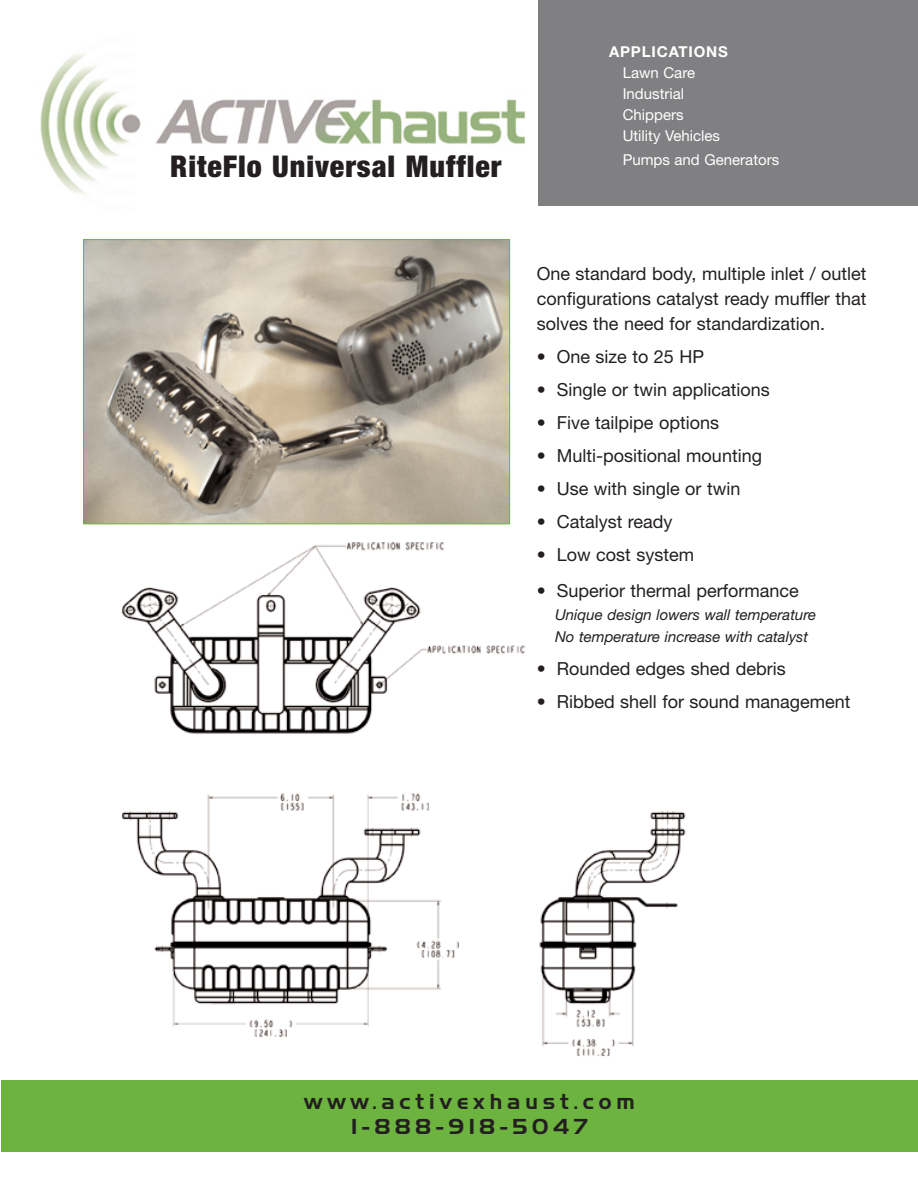
<style>
.page{position:relative;width:918px;height:1188px;background:#fff}
.page>*{position:absolute;margin:0;border:0;box-sizing:border-box;transform-origin:0 0}
.t1{font:900 condensed 30px "Helvetica Neue";letter-spacing:.03em;color:#231f20}
.t2{font:21px/25.2px "Handel Gothic BT";letter-spacing:.23em;color:#231f20;text-align:center}
.t3{font:18px/25.2px "Helvetica Neue";color:#231f20;text-align:justify}
.t4{font:italic 15px/22.5px "Helvetica Neue";color:#231f20}
.t5{font:15px/21px "Helvetica Neue";color:#fff}
.t6{font:700 15px "Helvetica Neue";letter-spacing:.055em;color:#fff}
</style>
<div class="page">
<img style="left:121px;top:542px;width:565px;height:514px">
<img style="left:40px;top:53px;width:485px;height:142px">
<div style="left:538px;top:0;width:380px;height:206px;background:#808083"></div>
<div style="left:2px;top:1080px;width:916px;height:72px;background:#6cb43f"></div>
<div style="left:535px;top:261px;width:380px;height:473px;background:#fff"></div>
<div style="left:169px;top:147px;width:351px;height:60px;background:#fff"></div>
<img style="left:85px;top:241px;width:423px;height:281px">
<div style="left:83px;top:239px;width:427px;height:285px;border:1px solid #6cb43f"></div>
<h1 class="t1" style="left:170px;top:148px;width:333px">RiteFlo Universal Muffler</h1>
<p class="t6" style="left:609px;top:42px;width:120px">APPLICATIONS</p>
<p class="t5" style="left:623px;top:62px;width:99px">Lawn Care<br>Industrial<br>Chippers<br>Utility Vehicles</p>
<p class="t5" style="left:623px;top:149px;width:158px">Pumps and Generators</p>
<p class="t3" style="left:537px;top:261px;width:331px">One standard body, multiple inlet / outlet configurations catalyst ready muffler that solves the need for standardization.</p>
<p class="t3" style="left:537px;top:344px;width:169px">• One size to 25 HP</p>
<p class="t3" style="left:537px;top:377px;width:235px">• Single or twin applications</p>
<p class="t3" style="left:537px;top:410px;width:184px">• Five tailpipe options</p>
<p class="t3" style="left:537px;top:443px;width:227px">• Multi-positional mounting</p>
<p class="t3" style="left:537px;top:476px;width:205px">• Use with single or twin</p>
<p class="t3" style="left:537px;top:509px;width:137px">• Catalyst ready</p>
<p class="t3" style="left:537px;top:542px;width:159px">• Low cost system</p>
<p class="t3" style="left:537px;top:578px;width:264px">• Superior thermal performance</p>
<p class="t4" style="left:555px;top:603px;width:263px">Unique design lowers wall temperature<br>No temperature increase with catalyst</p>
<p class="t3" style="left:537px;top:656px;width:250px">• Rounded edges shed debris</p>
<p class="t3" style="left:537px;top:689px;width:315px">• Ribbed shell for sound management</p>
<p class="t2" style="left:304px;top:1090px;width:332px">www.activexhaust.com<br>1-888-918-5047</p>
</div>
